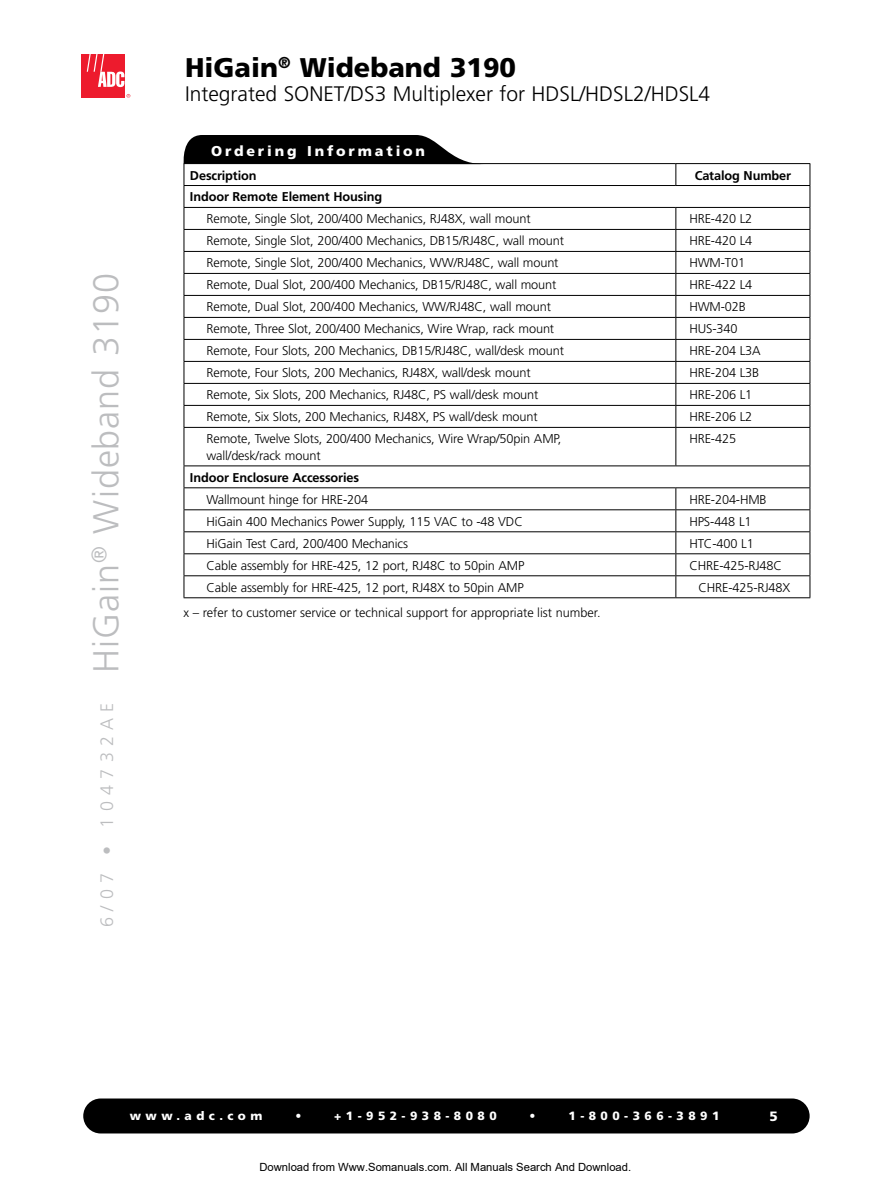
<style>
.page{position:relative;width:891px;height:1188px;background:#fff}
.page>*{position:absolute;margin:0;border:0;box-sizing:border-box;transform-origin:0 0}
.t1{font:300 36px "Frutiger";letter-spacing:.025em;color:#bcbdbf}
.t2{font:900 27px "Frutiger";color:#000}
.t3{font:300 21px "Frutiger";color:#000}
.t4{font:900 14.25px "Frutiger";letter-spacing:.2em;color:#fff}
.t5{font:300 12.75px/16.5px "Frutiger";letter-spacing:-.01em;color:#000}
.t6{font:700 12.75px "Frutiger";letter-spacing:-.01em;color:#000}
.t7{font:900 12px "Frutiger";letter-spacing:.37em;color:#fff}
.t8{font:11.25px "Arial";color:#000}
.s1{font-size:18px}
</style>
<div class="page">
<div style="left:81px;top:54px;width:43px;height:43px;background:#ed1b2d"></div>
<svg style="left:87px;top:54px;width:37px;height:33px"></svg>
<svg style="left:127px;top:94px;width:3px;height:4px"></svg>
<div style="left:83px;top:1099px;width:727px;height:34px;background:#000;border-radius:17px"></div>
<hr style="left:184px;top:163px;width:492px;height:1px;background:#000">
<hr style="left:676px;top:163px;width:134px;height:1px;background:#000">
<svg style="left:675px;top:164px;width:1px;height:21px"></svg>
<hr style="left:184px;top:185px;width:492px;height:1px;background:#000">
<hr style="left:676px;top:185px;width:134px;height:1px;background:#000">
<hr style="left:184px;top:207px;width:492px;height:1px;background:#000">
<hr style="left:676px;top:207px;width:134px;height:1px;background:#000">
<hr style="left:184px;top:229px;width:492px;height:1px;background:#000">
<hr style="left:676px;top:229px;width:134px;height:1px;background:#000">
<hr style="left:184px;top:251px;width:492px;height:1px;background:#000">
<hr style="left:676px;top:251px;width:134px;height:1px;background:#000">
<hr style="left:184px;top:273px;width:492px;height:1px;background:#000">
<hr style="left:676px;top:273px;width:134px;height:1px;background:#000">
<hr style="left:184px;top:295px;width:492px;height:1px;background:#000">
<hr style="left:676px;top:295px;width:134px;height:1px;background:#000">
<hr style="left:184px;top:317px;width:492px;height:1px;background:#000">
<hr style="left:676px;top:317px;width:134px;height:1px;background:#000">
<hr style="left:184px;top:339px;width:492px;height:1px;background:#000">
<hr style="left:676px;top:339px;width:134px;height:1px;background:#000">
<hr style="left:184px;top:361px;width:492px;height:1px;background:#000">
<hr style="left:676px;top:361px;width:134px;height:1px;background:#000">
<hr style="left:184px;top:383px;width:492px;height:1px;background:#000">
<hr style="left:676px;top:383px;width:134px;height:1px;background:#000">
<hr style="left:184px;top:405px;width:492px;height:1px;background:#000">
<hr style="left:676px;top:405px;width:134px;height:1px;background:#000">
<svg style="left:675px;top:208px;width:1px;height:219px"></svg>
<svg style="left:810px;top:164px;width:1px;height:263px"></svg>
<hr style="left:184px;top:427px;width:492px;height:1px;background:#000">
<hr style="left:184px;top:428px;width:1px;height:38px;background:#000">
<hr style="left:676px;top:427px;width:134px;height:1px;background:#000">
<hr style="left:675px;top:428px;width:1px;height:38px;background:#000">
<hr style="left:810px;top:428px;width:1px;height:38px;background:#000">
<hr style="left:184px;top:466px;width:492px;height:1px;background:#000">
<hr style="left:676px;top:466px;width:134px;height:1px;background:#000">
<hr style="left:184px;top:487px;width:492px;height:1px;background:#000">
<hr style="left:676px;top:487px;width:134px;height:1px;background:#000">
<hr style="left:184px;top:509px;width:492px;height:1px;background:#000">
<hr style="left:676px;top:509px;width:134px;height:1px;background:#000">
<hr style="left:184px;top:531px;width:492px;height:1px;background:#000">
<hr style="left:676px;top:531px;width:134px;height:1px;background:#000">
<hr style="left:184px;top:553px;width:492px;height:1px;background:#000">
<hr style="left:676px;top:553px;width:134px;height:1px;background:#000">
<hr style="left:184px;top:575px;width:492px;height:1px;background:#000">
<svg style="left:184px;top:466px;width:1px;height:131px"></svg>
<hr style="left:676px;top:575px;width:134px;height:1px;background:#000">
<svg style="left:675px;top:488px;width:1px;height:109px"></svg>
<svg style="left:810px;top:466px;width:1px;height:131px"></svg>
<hr style="left:184px;top:597px;width:492px;height:1px;background:#000">
<hr style="left:676px;top:597px;width:134px;height:1px;background:#000">
<svg style="left:183px;top:135px;width:301px;height:292px"></svg>
<h1 class="t1" style="left:86px;top:927px;width:655px;rotate:-90deg"><span class="s1">6 / 0 7 • 1 0 4 7 3 2 A E</span> HiGain<sup>®</sup> Wideband 3190</h1>
<h2 class="t2" style="left:185px;top:51px;width:333px">HiGain<sup>®</sup> Wideband 3190</h2>
<h3 class="t3" style="left:185px;top:81px;width:527px">Integrated SONET/DS3 Multiplexer for HDSL/HDSL2/HDSL4</h3>
<p class="t4" style="left:211px;top:142px;width:215px">Ordering Information</p>
<p class="t6" style="left:190px;top:168px;width:68px">Description</p>
<p class="t6" style="left:695px;top:168px;width:98px">Catalog Number</p>
<p class="t6" style="left:190px;top:190px;width:194px">Indoor Remote Element Housing</p>
<p class="t5" style="left:206px;top:211px;width:326px">Remote, Single Slot, 200/400 Mechanics, RJ48X, wall mount</p>
<p class="t5" style="left:689px;top:211px;width:64px">HRE-420 L2</p>
<p class="t5" style="left:206px;top:233px;width:359px">Remote, Single Slot, 200/400 Mechanics, DB15/RJ48C, wall mount</p>
<p class="t5" style="left:689px;top:233px;width:64px">HRE-420 L4</p>
<p class="t5" style="left:206px;top:255px;width:354px">Remote, Single Slot, 200/400 Mechanics, WW/RJ48C, wall mount</p>
<p class="t5" style="left:689px;top:255px;width:57px">HWM-T01</p>
<p class="t5" style="left:206px;top:277px;width:351px">Remote, Dual Slot, 200/400 Mechanics, DB15/RJ48C, wall mount</p>
<p class="t5" style="left:689px;top:277px;width:64px">HRE-422 L4</p>
<p class="t5" style="left:206px;top:299px;width:346px">Remote, Dual Slot, 200/400 Mechanics, WW/RJ48C, wall mount</p>
<p class="t5" style="left:689px;top:299px;width:58px">HWM-02B</p>
<p class="t5" style="left:206px;top:321px;width:349px">Remote, Three Slot, 200/400 Mechanics, Wire Wrap, rack mount</p>
<p class="t5" style="left:689px;top:321px;width:50px">HUS-340</p>
<p class="t5" style="left:206px;top:343px;width:359px">Remote, Four Slots, 200 Mechanics, DB15/RJ48C, wall/desk mount</p>
<p class="t5" style="left:689px;top:343px;width:73px">HRE-204 L3A</p>
<p class="t5" style="left:206px;top:365px;width:326px">Remote, Four Slots, 200 Mechanics, RJ48X, wall/desk mount</p>
<p class="t5" style="left:689px;top:365px;width:71px">HRE-204 L3B</p>
<p class="t5" style="left:206px;top:387px;width:333px">Remote, Six Slots, 200 Mechanics, RJ48C, PS wall/desk mount</p>
<p class="t5" style="left:689px;top:387px;width:64px">HRE-206 L1</p>
<p class="t5" style="left:206px;top:409px;width:333px">Remote, Six Slots, 200 Mechanics, RJ48X, PS wall/desk mount</p>
<p class="t5" style="left:689px;top:409px;width:64px">HRE-206 L2</p>
<p class="t5" style="left:206px;top:431px;width:356px">Remote, Twelve Slots, 200/400 Mechanics, Wire Wrap/50pin AMP, wall/desk/rack mount</p>
<p class="t5" style="left:689px;top:431px;width:48px">HRE-425</p>
<p class="t6" style="left:190px;top:470px;width:171px">Indoor Enclosure Accessories</p>
<p class="t5" style="left:206px;top:491px;width:163px">Wallmount hinge for HRE-204</p>
<p class="t5" style="left:689px;top:491px;width:79px">HRE-204-HMB</p>
<p class="t5" style="left:206px;top:513px;width:318px">HiGain 400 Mechanics Power Supply, 115 VAC to -48 VDC</p>
<p class="t5" style="left:689px;top:513px;width:64px">HPS-448 L1</p>
<p class="t5" style="left:206px;top:535px;width:203px">HiGain Test Card, 200/400 Mechanics</p>
<p class="t5" style="left:689px;top:535px;width:66px">HTC-400 L1</p>
<p class="t5" style="left:206px;top:557px;width:320px">Cable assembly for HRE-425, 12 port, RJ48C to 50pin AMP</p>
<p class="t5" style="left:689px;top:557px;width:94px">CHRE-425-RJ48C</p>
<p class="t5" style="left:206px;top:579px;width:319px">Cable assembly for HRE-425, 12 port, RJ48X to 50pin AMP</p>
<p class="t5" style="left:698px;top:579px;width:93px">CHRE-425-RJ48X</p>
<p class="t5" style="left:184px;top:605px;width:419px">x – refer to customer service or technical support for appropriate list number.</p>
<p class="t7" style="left:130px;top:1108px;width:134px">www.adc.com</p>
<p class="t7" style="left:295px;top:1108px;width:7px">•</p>
<p class="t7" style="left:334px;top:1108px;width:164px">+1-952-938-8080</p>
<p class="t7" style="left:530px;top:1108px;width:7px">•</p>
<p class="t7" style="left:569px;top:1108px;width:152px">1-800-366-3891</p>
<p class="t8" style="left:259px;top:1160px;width:373px">Download from Www.Somanuals.com. All Manuals Search And Download.</p>
</div>
